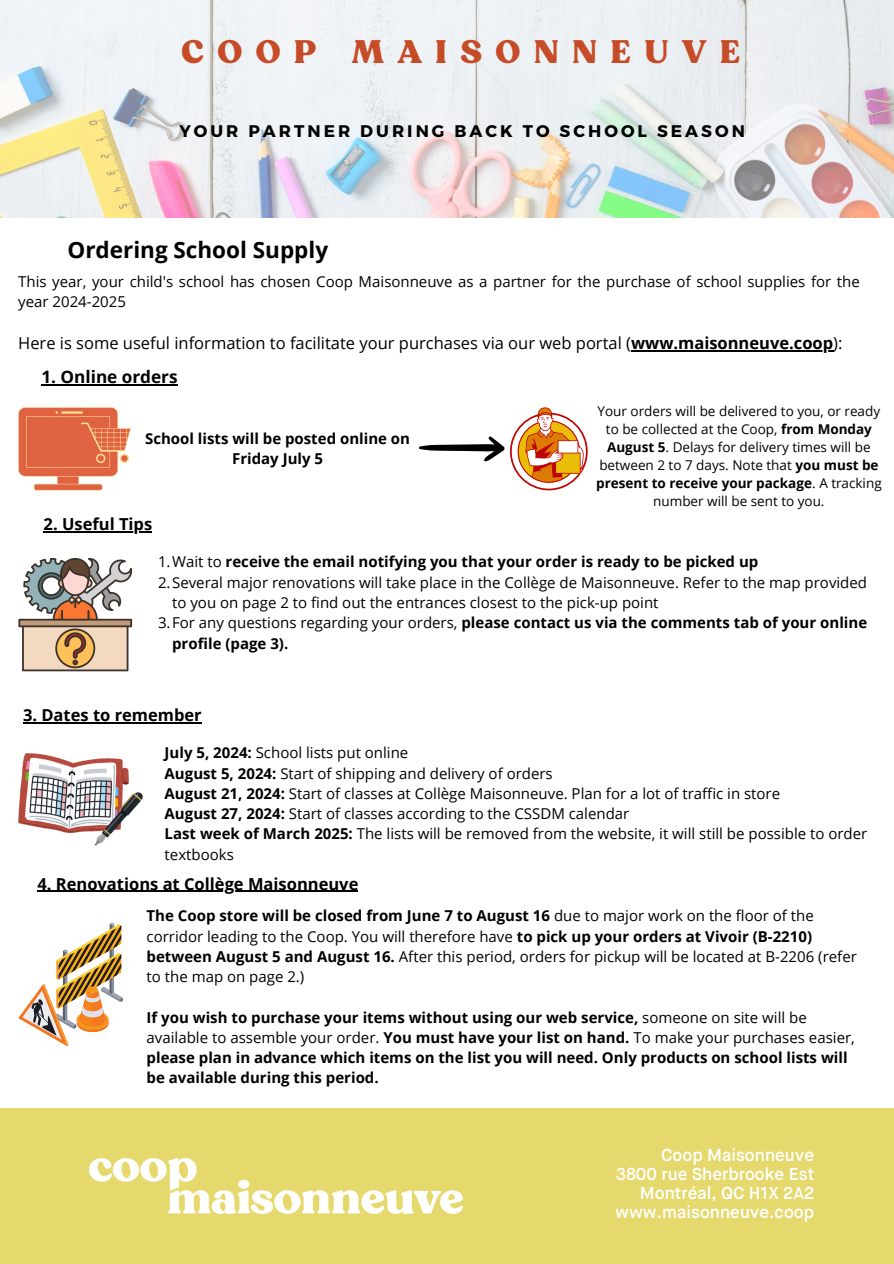
<style>
.page{position:relative;width:894px;height:1264px;background:#fff}
.page>*{position:absolute;margin:0;border:0;box-sizing:border-box;transform-origin:0 0}
.t1{font:32.7px "NT Wagner";letter-spacing:.41em;color:#c64c27}
.t2{font:700 22.5px "Open Sans";color:#000}
.t3{font:600 17.25px/19.2px "Maison Neue";color:#fff;text-align:right}
.t4{font:700 17.1px "Open Sans";color:#000}
.t5{font:700 16.8px "Montserrat";letter-spacing:.18em;color:#000}
.t6{font:16.5px "Open Sans";color:#000}
.t7{font:700 16.5px "Open Sans";color:#000}
.t8{font:15px/20.2px "Open Sans";color:#000}
.t9{font:700 15px/20.2px "Open Sans";color:#000}
.t10{font:13.5px/18px "Open Sans";color:#000;text-align:center}
.s1{font-weight:700}
.s2{font-weight:400}
</style>
<div class="page">
<img style="left:0;top:0;width:893px;height:217px">
<div style="left:0;top:1108px;width:893px;height:155px;background:#e5d86c"></div>
<img style="left:89px;top:1158px;width:373px;height:55px">
<svg style="left:18px;top:407px;width:113px;height:83px"></svg>
<svg style="left:419px;top:407px;width:168px;height:83px"></svg>
<svg style="left:18px;top:558px;width:115px;height:113px"></svg>
<img style="left:18px;top:753px;width:124px;height:93px">
<svg style="left:18px;top:922px;width:105px;height:124px"></svg>
<hr style="left:631px;top:350px;width:202px;height:1px;background:#000">
<hr style="left:41px;top:384px;width:137px;height:1px;background:#000">
<hr style="left:44px;top:531px;width:108px;height:1px;background:#000">
<hr style="left:23px;top:722px;width:179px;height:1px;background:#000">
<hr style="left:37px;top:890px;width:321px;height:1px;background:#000">
<h2 class="t1" style="left:181px;top:31px;width:559px">COOP MAISONNEUVE</h2>
<p class="t5" style="left:179px;top:120px;width:567px">YOUR PARTNER DURING BACK TO SCHOOL SEASON</p>
<h4 class="t2" style="left:67px;top:234px;width:262px">Ordering School Supply</h4>
<p class="t8" style="left:18px;top:271px;width:842px">This year, your child's school has chosen Coop Maisonneuve as a partner for the purchase of school supplies for the year 2024-2025</p>
<h6 class="t6" style="left:18px;top:331px;width:825px">Here is some useful information to facilitate your purchases via our web portal (<span class="s1">www.maisonneuve.coop</span>):</h6>
<h4 class="t4" style="left:41px;top:365px;width:138px">1. Online orders</h4>
<p class="t9" style="left:145px;top:428px;width:266px;text-align:center">School lists will be posted online on<br>Friday July 5</p>
<p class="t7" style="left:44px;top:512px;width:110px">2. Useful Tips</p>
<p class="t10" style="left:596px;top:402px;width:287px">Your orders will be delivered to you, or ready to be collected at the Coop, <span class="s1">from Monday August 5</span>. Delays for delivery times will be between 2 to 7 days. Note that <span class="s1">you must be present to receive your package</span>. A tracking number will be sent to you.</p>
<p class="t9" style="left:158px;top:551px;width:601px"><span class="s2">1.Wait to</span> receive the email notifying you that your order is ready to be picked up</p>
<p class="t8" style="left:172px;top:572px;width:696px;text-indent:-14px">2.Several major renovations will take place in the Collège de Maisonneuve. Refer to the map provided to you on page 2 to find out the entrances closest to the pick-up point</p>
<p class="t9" style="left:172px;top:612px;width:696px;text-indent:-14px"><span class="s2">3.For any questions regarding your orders,</span> please contact us via the comments tab of your online profile (page 3).</p>
<h4 class="t7" style="left:23px;top:703px;width:180px">3. Dates to remember</h4>
<p class="t8" style="left:165px;top:742px;width:245px"><span class="s1">July 5, 2024:</span> School lists put online</p>
<p class="t8" style="left:165px;top:762px;width:389px"><span class="s1">August 5, 2024:</span> Start of shipping and delivery of orders</p>
<p class="t8" style="left:165px;top:783px;width:617px"><span class="s1">August 21, 2024:</span> Start of classes at Collège Maisonneuve. Plan for a lot of traffic in store</p>
<p class="t8" style="left:165px;top:803px;width:466px"><span class="s1">August 27, 2024:</span> Start of classes according to the CSSDM calendar</p>
<p class="t8" style="left:165px;top:823px;width:704px"><span class="s1">Last week of March 2025:</span> The lists will be removed from the website, it will still be possible to order textbooks</p>
<p class="t7" style="left:37px;top:872px;width:322px">4. Renovations at Collège Maisonneuve</p>
<h4 class="t8" style="left:147px;top:905px;width:711px"><span class="s1">The Coop store will be closed from June 7 to August 16</span> due to major work on the floor of the corridor leading to the Coop. You will therefore have <span class="s1">to pick up your orders at Vivoir (B-2210) between August 5 and August 16.</span> After this period, orders for pickup will be located at B-2206 (refer to the map on page 2.)</h4>
<p class="t9" style="left:147px;top:1006px;width:709px">If you wish to purchase your items without using our web service, <span class="s2">someone on site will be available to assemble your order.</span> You must have your list on hand. <span class="s2">To make your purchases easier, </span>please plan in advance which items on the list you will need. Only products on school lists will be available during this period.</p>
<h5 class="t3" style="left:615px;top:1146px;width:200px">Coop Maisonneuve<br>3800 rue Sherbrooke Est<br>Montréal, QC H1X 2A2 www.maisonneuve.coop</h5>
</div>
